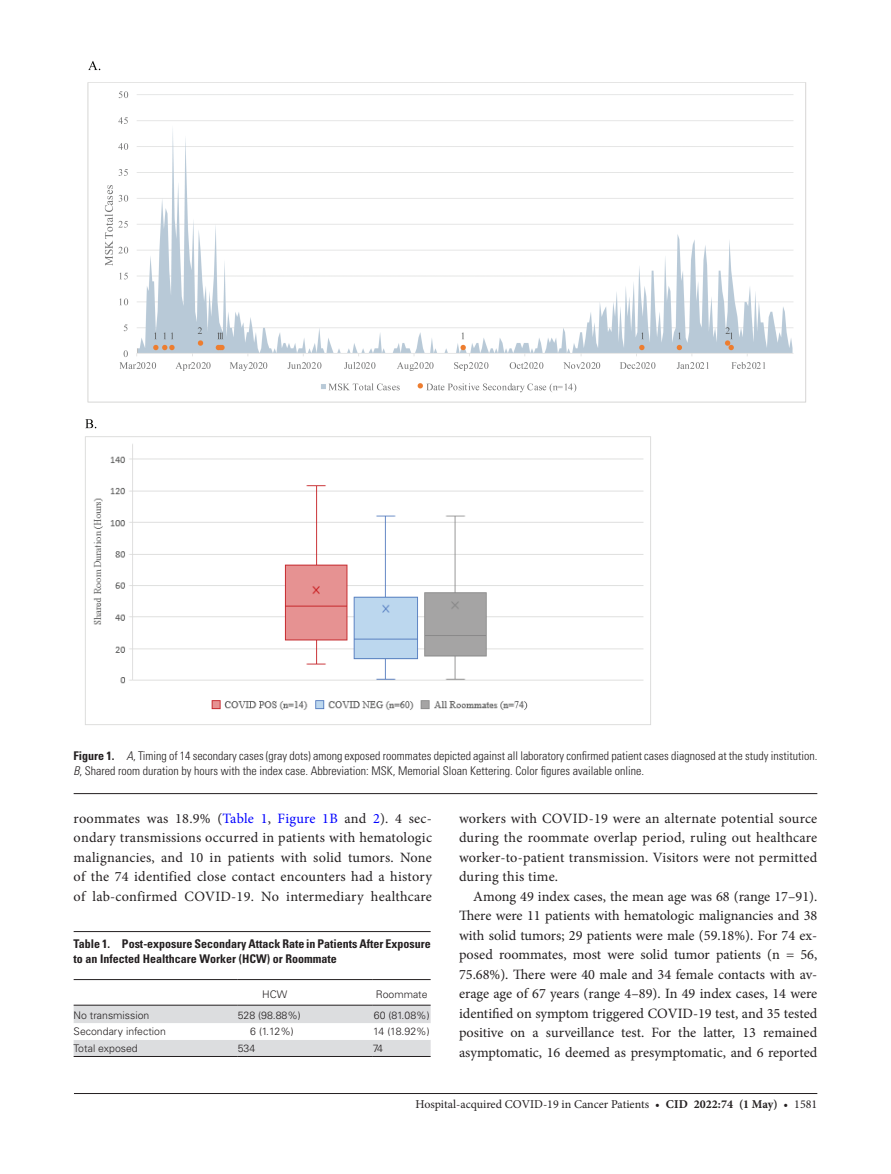
<style>
.page{position:relative;width:891px;height:1174px;background:#fff}
.page>*{position:absolute;margin:0;border:0;box-sizing:border-box;transform-origin:0 0}
.t1{font:14.25px/19.5px "Minion Pro";letter-spacing:.01em;color:#231f20;text-align:justify}
.t2{font:300 condensed 12px/15px "Univers LT Std";color:#231f20}
.t3{font:700 condensed 12px/15px "Univers LT Std";color:#231f20}
.t4{font:12px "Minion Pro";color:#231f20}
.t5{font:300 10.5px "Univers LT Std";color:#231f20}
.s1{font-weight:700}
.s2{font-style:italic}
.s3{color:#00f}
</style>
<div class="page">
<hr style="left:74px;top:1093px;width:743px;height:1px;background:#231f20">
<hr style="left:74px;top:793px;width:743px;height:1px;background:#231f20">
<img style="left:85px;top:61px;width:721px;height:664px">
<hr style="left:74px;top:931px;width:357px;height:1px;background:#231f20">
<svg style="left:74px;top:980px;width:357px;height:76px"></svg>
<hr style="left:74px;top:979px;width:164px;height:1px;background:#231f20">
<hr style="left:238px;top:979px;width:135px;height:1px;background:#231f20">
<hr style="left:373px;top:979px;width:58px;height:1px;background:#231f20">
<hr style="left:74px;top:1005px;width:164px;height:1px;background:#231f20">
<hr style="left:238px;top:1005px;width:135px;height:1px;background:#231f20">
<hr style="left:373px;top:1005px;width:58px;height:1px;background:#231f20">
<hr style="left:74px;top:1056px;width:164px;height:1px;background:#231f20">
<hr style="left:238px;top:1056px;width:135px;height:1px;background:#231f20">
<hr style="left:373px;top:1056px;width:58px;height:1px;background:#231f20">
<p class="t2" style="left:74px;top:748px;width:745px"><span class="s1">Figure 1.</span> <span class="s2">A</span>, Timing of 14 secondary cases (gray dots) among exposed roommates depicted against all laboratory confirmed patient cases diagnosed at the study institution.<br><span class="s2">B</span>, Shared room duration by hours with the index case. Abbreviation: MSK, Memorial Sloan Kettering. Color figures available online.</p>
<p class="t1" style="left:74px;top:808px;width:360px">roommates was 18.9% (<span class="s3">Table 1</span>, <span class="s3">Figure 1B</span> and <span class="s3">2</span>). 4 sec&shy;ondary transmissions occurred in patients with hematologic malignancies, and 10 in patients with solid tumors. None of the 74 identified close contact encounters had a history of lab-confirmed COVID-19. No intermediary healthcare</p>
<p class="t1" style="left:459px;top:808px;width:360px">workers with COVID-19 were an alternate potential source during the roommate overlap period, ruling out healthcare worker-to-patient transmission. Visitors were not permitted during this time.</p>
<p class="t1" style="left:459px;top:886px;width:360px;text-indent:14px">Among 49 index cases, the mean age was 68 (range 17–91).<br>There were 11 patients with hematologic malignancies and 38 with solid tumors; 29 patients were male (59.18%). For 74 ex&shy;posed roommates, most were solid tumor patients (n = 56, 75.68%). There were 40 male and 34 female contacts with av&shy;erage age of 67 years (range 4–89). In 49 index cases, 14 were identified on symptom triggered COVID-19 test, and 35 tested positive on a surveillance test. For the latter, 13 remained asymptomatic, 16 deemed as presymptomatic, and 6 reported</p>
<p class="t3" style="left:74px;top:937px;width:359px">Table 1. Post-exposure Secondary Attack Rate in Patients After Exposure to an Infected Healthcare Worker (HCW) or Roommate</p>
<p class="t5" style="left:262px;top:988px;width:27px">HCW</p>
<p class="t5" style="left:376px;top:988px;width:53px">Roommate</p>
<p class="t5" style="left:74px;top:1009px;width:77px">No transmission</p>
<p class="t5" style="left:238px;top:1009px;width:65px">528 (98.88%)</p>
<p class="t5" style="left:374px;top:1009px;width:57px">60 (81.08%)</p>
<p class="t5" style="left:74px;top:1025px;width:94px">Secondary infection</p>
<p class="t5" style="left:250px;top:1025px;width:45px">6 (1.12%)</p>
<p class="t5" style="left:373px;top:1025px;width:58px">14 (18.92%)</p>
<p class="t5" style="left:74px;top:1042px;width:66px">Total exposed</p>
<p class="t5" style="left:238px;top:1042px;width:19px">534</p>
<p class="t5" style="left:373px;top:1042px;width:12px">74</p>
<p class="t4" style="left:415px;top:1096px;width:403px">Hospital-acquired COVID-19 in Cancer Patients • <span class="s1">cid 2022:74 (1 May)</span> • 1581</p>
</div>
